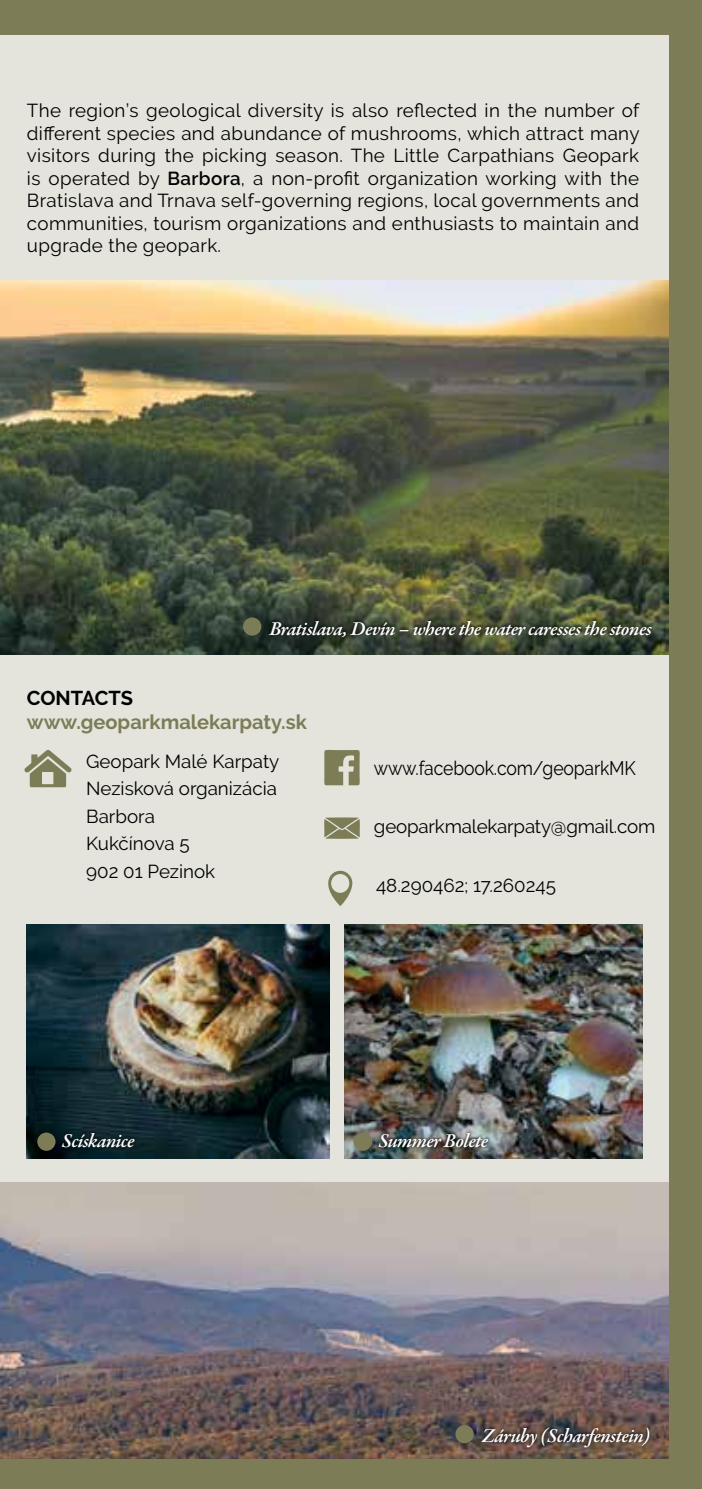
<style>
.page{position:relative;width:702px;height:1489px;background:#fff}
.page>*{position:absolute;margin:0;border:0;box-sizing:border-box;transform-origin:0 0}
.t1{font:italic 600 20px "Garamond Premr Pro";letter-spacing:-.03em;color:#fff}
.t2{font:700 20px "Raleway";color:#7c7c57}
.t3{font:700 20px "Raleway";letter-spacing:-.005em;color:#000}
.t4{font:19.5px "Raleway";letter-spacing:-.01em;color:#000;scale:.9 1}
.t5{font:18.75px/22.5px "Raleway";color:#000;text-align:justify}
.s1{font-weight:600}
</style>
<div class="page">
<div style="left:0;top:0;width:702px;height:1488px;background:#7c7c57"></div>
<div style="left:0;top:35px;width:668px;height:1416px;background:#e4e4dd"></div>
<img style="left:0;top:1182px;width:668px;height:276px">
<img style="left:0;top:280px;width:668px;height:374px">
<svg style="left:324px;top:749px;width:36px;height:36px"></svg>
<svg style="left:24px;top:750px;width:48px;height:37px"></svg>
<svg style="left:328px;top:870px;width:24px;height:36px"></svg>
<svg style="left:324px;top:817px;width:36px;height:21px"></svg>
<img style="left:27px;top:924px;width:302px;height:234px">
<div style="left:266px;top:617px;width:388px;height:22px;background:#000;opacity:.85"></div>
<div style="left:243px;top:617px;width:18px;height:18px;background:#7c7c57;border-radius:50%"></div>
<img style="left:344px;top:924px;width:298px;height:234px">
<div style="left:479px;top:1424px;width:172px;height:25px;background:#000;opacity:.85"></div>
<div style="left:455px;top:1424px;width:18px;height:19px;background:#7c7c57;border-radius:50%"></div>
<div style="left:59px;top:1129px;width:78px;height:20px;background:#000;opacity:.85"></div>
<div style="left:37px;top:1132px;width:19px;height:18px;background:#7c7c57;border-radius:50%"></div>
<div style="left:375px;top:1129px;width:115px;height:21px;background:#000;opacity:.85"></div>
<div style="left:354px;top:1132px;width:18px;height:18px;background:#7c7c57;border-radius:50%"></div>
<p class="t5" style="left:27px;top:99px;width:614px">The region’s geological diversity is also reflected in the number of different species and abundance of mushrooms, which attract many visitors during the picking season. The Little Carpathians Geopark is operated by <span class="s1">Barbora</span>, a non-profit organization working with the Bratislava and Trnava self-governing regions, local governments and communities, tourism organizations and enthusiasts to maintain and upgrade the geopark.</p>
<p class="t1" style="left:269px;top:616px;width:384px">Bratislava, Devín – where the water caresses the stones</p>
<p class="t3" style="left:27px;top:686px;width:108px">CONTACTS</p>
<p class="t2" style="left:27px;top:710px;width:281px">www.geoparkmalekarpaty.sk</p>
<p class="t5" style="left:86px;top:747px;width:195px;line-height:27.5px;text-align:left">Geopark Malé Karpaty<br>Nezisková organizácia<br>Barbora<br>Kukčínova 5<br>902 01 Pezinok</p>
<p class="t4" style="left:374px;top:757px;width:292px">www.facebook.com/geoparkMK</p>
<p class="t5" style="left:374px;top:815px;width:283px">geoparkmalekarpaty@gmail.com</p>
<p class="t5" style="left:376px;top:874px;width:181px">48.290462; 17.260245</p>
<p class="t1" style="left:62px;top:1128px;width:74px">Scískanice</p>
<p class="t1" style="left:378px;top:1128px;width:111px">Summer Bolete</p>
<p class="t1" style="left:482px;top:1423px;width:170px">Záruby (Scharfenstein)</p>
</div>
